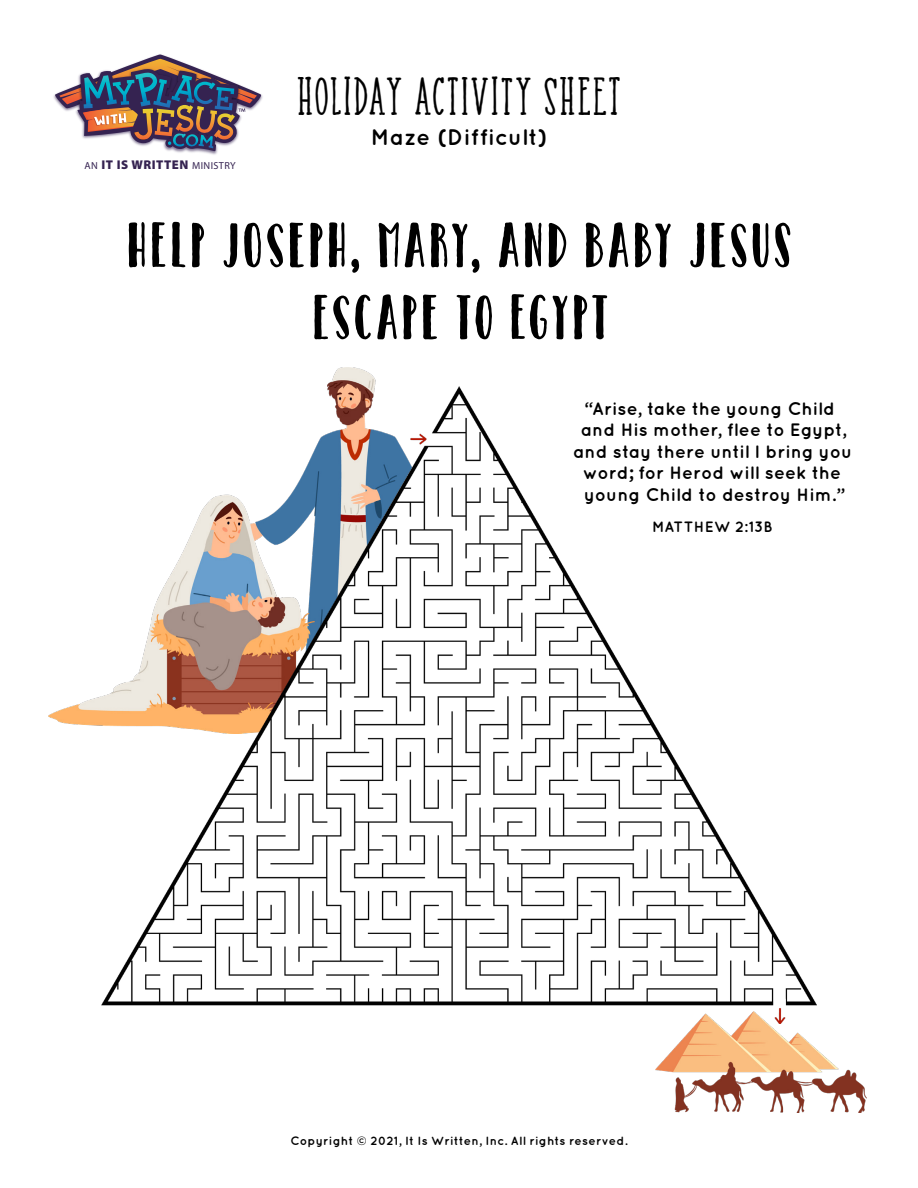
<style>
.page{position:relative;width:918px;height:1188px;background:#fff}
.page>*{position:absolute;margin:0;border:0;box-sizing:border-box;transform-origin:0 0}
.t1{font:700 60px/72px "Catalina Avalon Sans";letter-spacing:.02em;color:#000;text-align:center}
.t2{font:49.5px "Catalina Anacapa Slab Bold";letter-spacing:.005em;color:#000}
.t3{font:700 22.5px "Quicksand";letter-spacing:.015em;color:#000}
.t4{font:700 18px/21.6px "Quicksand";letter-spacing:.005em;color:#000;text-align:center}
.t5{font:700 15px "Quicksand";letter-spacing:.02em;color:#000}
.t6{font:900 12.75px "Myriad Pro";letter-spacing:.04em;color:#352351}
.t7{font:700 12px "Quicksand";letter-spacing:.03em;color:#000}
.s1{font-weight:400;font-size:10.2px}
</style>
<div class="page">
<img style="left:48px;top:368px;width:328px;height:358px">
<img style="left:102px;top:386px;width:714px;height:626px">
<img style="left:656px;top:1012px;width:211px;height:100px">
<img style="left:174px;top:151px;width:44px;height:4px">
<svg style="left:54px;top:54px;width:208px;height:97px"></svg>
<p class="t6" style="left:85px;top:156px;width:153px"><span class="s1">AN</span> IT IS WRITTEN <span class="s1">MINISTRY</span></p>
<h2 class="t2" style="left:296px;top:68px;width:327px">HOLIDAY ACTIVITY SHEET</h2>
<p class="t3" style="left:371px;top:123px;width:178px">Maze (Difficult)</p>
<h1 class="t1" style="left:126px;top:209px;width:668px">HELP JOSEPH, MARY, AND BABY JESUS<br>ESCAPE TO EGYPT</h1>
<p class="t4" style="left:573px;top:397px;width:280px">“Arise, take the young Child and His mother, flee to Egypt, and stay there until I bring you word; for Herod will seek the young Child to destroy Him.”</p>
<p class="t5" style="left:652px;top:518px;width:122px">MATTHEW 2:13B</p>
<p class="t7" style="left:290px;top:1134px;width:339px">Copyright © 2021, It Is Written, Inc. All rights reserved.</p>
</div>
